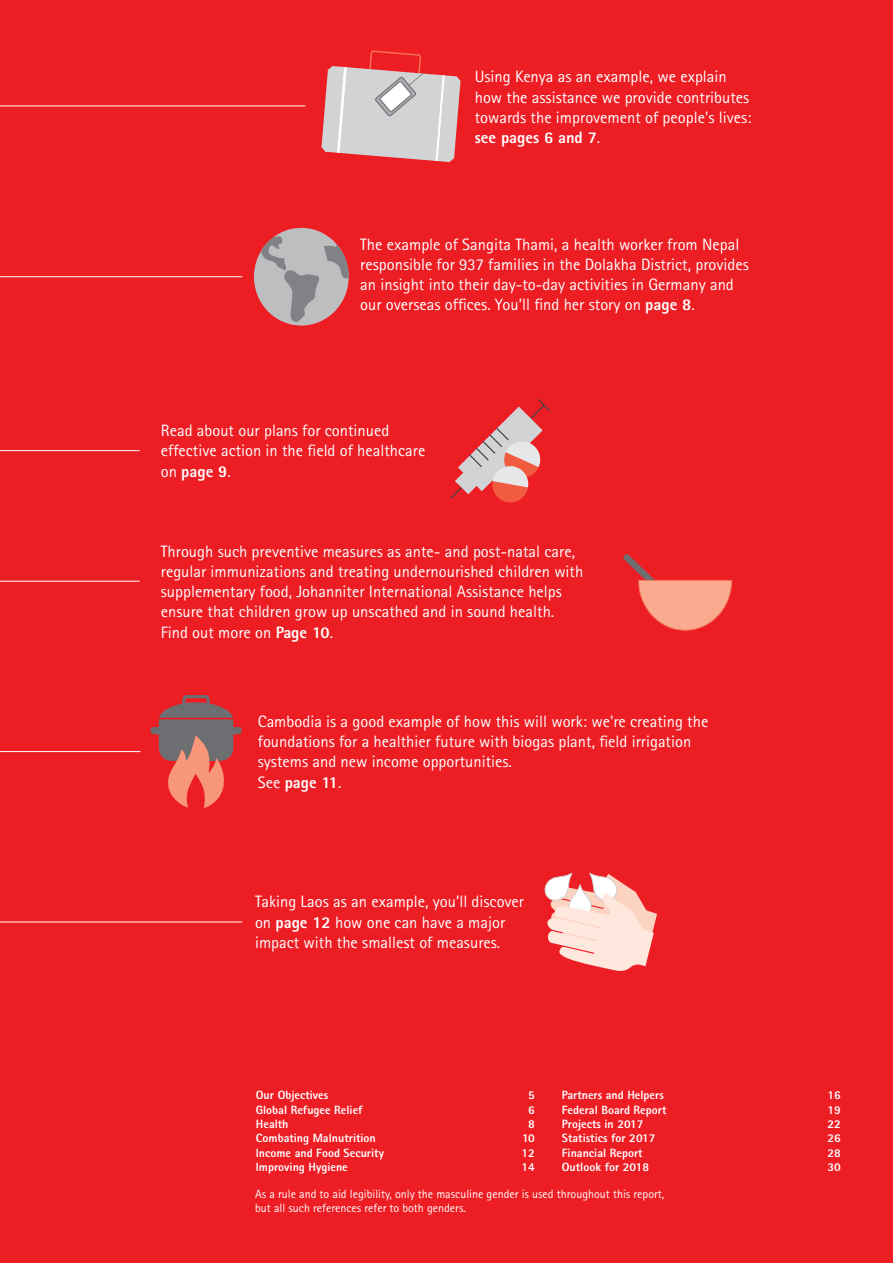
<style>
.page{position:relative;width:893px;height:1263px;background:#ed1d24}
.page>*{position:absolute;margin:0;border:0;box-sizing:border-box;transform-origin:0 0}
.Fließtext{font:16.5px/20.2px "Rotis Sans Serif Std";color:#fff}
.Fließtext-2{font:800 12px "Rotis Sans Serif Std";color:#fff}
.Kleintext{font:12px/14.4px "Rotis Sans Serif Std";color:#fff}
.s1{font-weight:800}
</style>
<div class="page">
<hr style="left:0;top:922px;width:242px;height:1px;background:#fff">
<hr style="left:0;top:276px;width:242px;height:1px;background:#fff">
<div style="left:254px;top:228px;width:95px;height:98px;background:#bcbec0;border-radius:50%"></div>
<svg style="left:255px;top:234px;width:94px;height:89px"></svg>
<svg style="left:321px;top:50px;width:139px;height:112px"></svg>
<hr style="left:0;top:106px;width:305px;height:1px;background:#fff">
<hr style="left:0;top:581px;width:140px;height:1px;background:#fff">
<svg style="left:623px;top:554px;width:109px;height:77px"></svg>
<hr style="left:0;top:751px;width:141px;height:1px;background:#fff">
<svg style="left:151px;top:695px;width:90px;height:113px"></svg>
<hr style="left:0;top:450px;width:140px;height:1px;background:#fff">
<svg style="left:450px;top:399px;width:100px;height:104px"></svg>
<svg style="left:544px;top:873px;width:113px;height:98px"></svg>
<p class="Fließtext" style="left:475px;top:67px;width:278px">Using Kenya as an example, we explain how the assistance we provide contributes towards the improvement of people's lives: <span class="s1">see pages 6 and 7</span>.</p>
<p class="Fließtext" style="left:360px;top:234px;width:390px">The example of Sangita Thami, a health worker from Nepal responsible for 937 families in the Dolakha District, provides an insight into their day-to-day activities in Germany and our overseas offices. You’ll find her story on <span class="s1">page 8</span>.</p>
<p class="Fließtext" style="left:161px;top:420px;width:266px">Read about our plans for continued effective action in the field of healthcare on <span class="s1">page 9</span>.</p>
<p class="Fließtext" style="left:161px;top:541px;width:424px">Through such preventive measures as ante- and post-natal care, regular immunizations and treating undernourished children with supplementary food, Johanniter International Assistance helps ensure that children grow up unscathed and in sound health.<br>Find out more on <span class="s1">Page 10</span>.</p>
<p class="Fließtext" style="left:258px;top:711px;width:452px">Cambodia is a good example of how this will work: we're creating the foundations for a healthier future with biogas plant, field irrigation systems and new income opportunities.<br>See <span class="s1">page 11</span>.</p>
<p class="Fließtext" style="left:255px;top:892px;width:271px">Taking Laos as an example, you’ll discover on <span class="s1">page 12</span> how one can have a major impact with the smallest of measures.</p>
<p class="Fließtext-2" style="left:256px;top:1087px;width:74px">Our Objectives</p>
<p class="Fließtext-2" style="left:528px;top:1087px;width:8px">5</p>
<p class="Fließtext-2" style="left:256px;top:1102px;width:108px">Global Refugee Relief</p>
<p class="Fließtext-2" style="left:528px;top:1102px;width:8px">6</p>
<p class="Fließtext-2" style="left:256px;top:1116px;width:34px">Health</p>
<p class="Fließtext-2" style="left:528px;top:1116px;width:8px">8</p>
<p class="Fließtext-2" style="left:256px;top:1131px;width:121px">Combating Malnutrition</p>
<p class="Fließtext-2" style="left:522px;top:1131px;width:14px">10</p>
<p class="Fließtext-2" style="left:256px;top:1145px;width:130px">Income and Food Security</p>
<p class="Fließtext-2" style="left:522px;top:1145px;width:15px">12</p>
<p class="Fließtext-2" style="left:256px;top:1159px;width:93px">Improving Hygiene</p>
<p class="Fließtext-2" style="left:522px;top:1159px;width:15px">14</p>
<p class="Fließtext-2" style="left:562px;top:1087px;width:103px">Partners and Helpers</p>
<p class="Fließtext-2" style="left:827px;top:1087px;width:15px">16</p>
<p class="Fließtext-2" style="left:562px;top:1102px;width:106px">Federal Board Report</p>
<p class="Fließtext-2" style="left:827px;top:1102px;width:15px">19</p>
<p class="Fließtext-2" style="left:562px;top:1116px;width:83px">Projects in 2017</p>
<p class="Fließtext-2" style="left:827px;top:1116px;width:15px">22</p>
<p class="Fließtext-2" style="left:562px;top:1131px;width:95px">Statistics for 2017</p>
<p class="Fließtext-2" style="left:827px;top:1131px;width:15px">26</p>
<p class="Fließtext-2" style="left:562px;top:1145px;width:82px">Financial Report</p>
<p class="Fließtext-2" style="left:827px;top:1145px;width:15px">28</p>
<p class="Fließtext-2" style="left:562px;top:1159px;width:89px">Outlook for 2018</p>
<p class="Fließtext-2" style="left:827px;top:1159px;width:15px">30</p>
<p class="Kleintext" style="left:255px;top:1187px;width:411px">As a rule and to aid legibility, only the masculine gender is used throughout this report, but all such references refer to both genders.</p>
</div>
